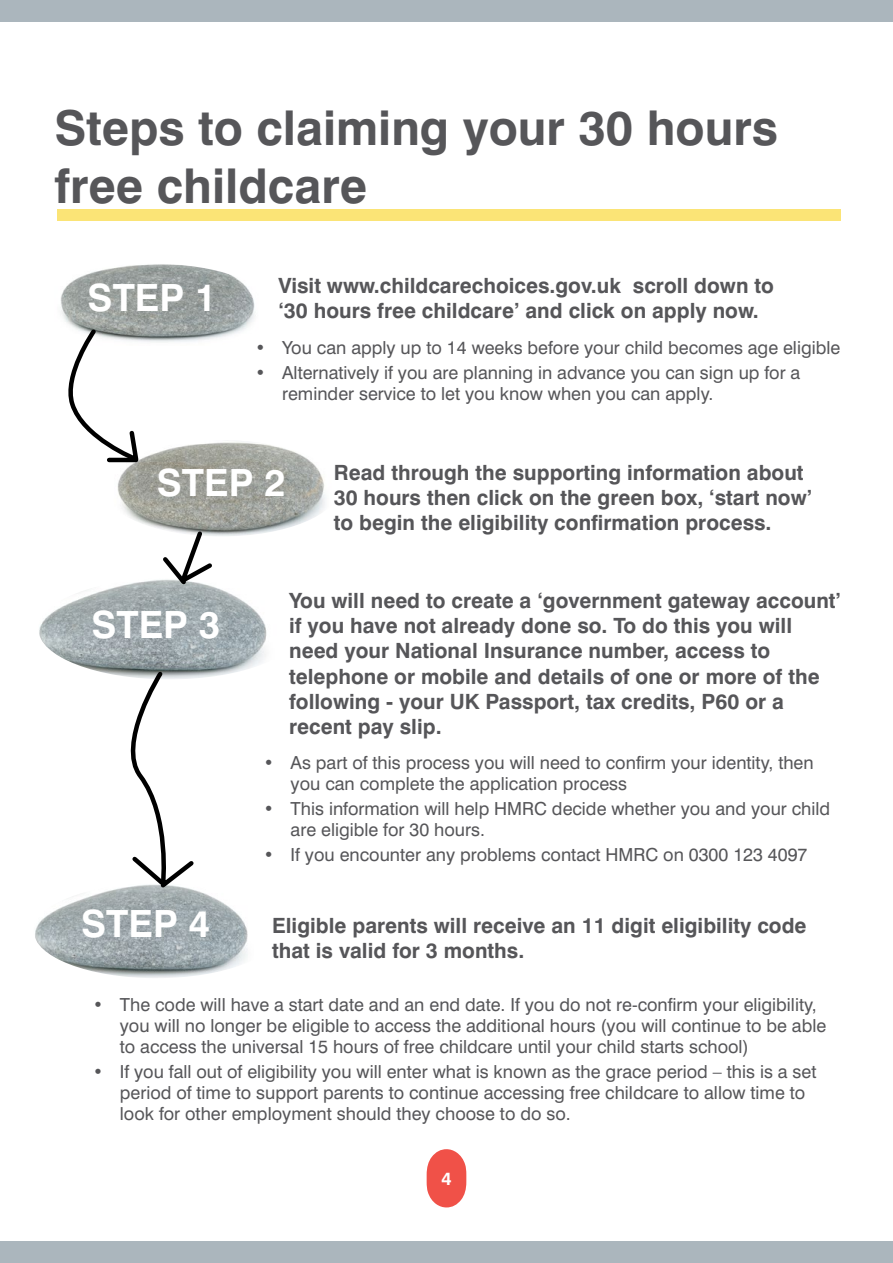
<style>
.page{position:relative;width:893px;height:1263px;background:#fff}
.page>*{position:absolute;margin:0;border:0;box-sizing:border-box;transform-origin:0 0}
.t1{font:700 48px/57.6px "Swiss 721 BT";color:#565659}
.t2{font:700 37.5px "Swiss 721 BT";color:#fff}
.t3{font:700 21px/25.2px "Swiss 721 BT";color:#565659}
.t4{font:18px/21px "Swiss 721 BT";color:#565659}
.t5{font:700 18px "Swiss 721 BT";color:#fff}
</style>
<div class="page">
<div style="left:0;top:1242px;width:893px;height:21px;background:#abb6bd"></div>
<img style="left:60px;top:264px;width:195px;height:78px">
<img style="left:128px;top:442px;width:198px;height:94px">
<img style="left:39px;top:580px;width:228px;height:98px">
<img style="left:35px;top:889px;width:213px;height:89px">
<svg style="left:427px;top:1149px;width:39px;height:58px;background:#f26d65"></svg>
<div style="left:0;top:0;width:893px;height:21px;background:#abb6bd"></div>
<div style="left:57px;top:210px;width:783px;height:11px;background:#fbe476"></div>
<svg style="left:63px;top:327px;width:78px;height:188px"></svg>
<hr style="left:109px;top:458px;width:27px;height:4px;background:#000">
<svg style="left:159px;top:528px;width:57px;height:62px"></svg>
<svg style="left:116px;top:669px;width:82px;height:225px"></svg>
<h1 class="t1" style="left:54px;top:99px;width:725px">Steps to claiming your 30 hours free childcare</h1>
<h2 class="t2" style="left:88px;top:275px;width:130px">STEP 1</h2>
<p class="t3" style="left:279px;top:273px;width:497px">Visit www.childcarechoices.gov.uk scroll down to ‘30 hours free childcare’ and click on apply now.</p>
<p class="t4" style="left:255px;top:337px;width:587px">• You can apply up to 14 weeks before your child becomes age eligible</p>
<p class="t4" style="left:282px;top:362px;width:520px;text-indent:-27px">• Alternatively if you are planning in advance you can sign up for a reminder service to let you know when you can apply.</p>
<h2 class="t2" style="left:157px;top:459px;width:130px">STEP 2</h2>
<p class="t3" style="left:334px;top:460px;width:480px">Read through the supporting information about<br>30 hours then click on the green box, ‘start now’ to begin the eligibility confirmation process.</p>
<h2 class="t2" style="left:91px;top:602px;width:130px">STEP 3</h2>
<h2 class="t2" style="left:81px;top:901px;width:130px">STEP 4</h2>
<p class="t3" style="left:289px;top:588px;width:553px">You will need to create a ‘government gateway account’ if you have not already done so. To do this you will need your National Insurance number, access to telephone or mobile and details of one or more of the following - your UK Passport, tax credits, P60 or a recent pay slip.</p>
<p class="t4" style="left:291px;top:751px;width:525px;text-indent:-27px">• As part of this process you will need to confirm your identity, then you can complete the application process</p>
<p class="t4" style="left:291px;top:798px;width:541px;text-indent:-27px">• This information will help HMRC decide whether you and your child are eligible for 30 hours.</p>
<p class="t4" style="left:264px;top:844px;width:545px">• If you encounter any problems contact HMRC on 0300 123 4097</p>
<p class="t3" style="left:272px;top:913px;width:536px">Eligible parents will receive an 11 digit eligibility code that is valid for 3 months.</p>
<p class="t4" style="left:120px;top:994px;width:708px;text-indent:-27px">• The code will have a start date and an end date. If you do not re-confirm your eligibility, you will no longer be eligible to access the additional hours (you will continue to be able to access the universal 15 hours of free childcare until your child starts school)</p>
<p class="t4" style="left:120px;top:1061px;width:698px;text-indent:-27px">• If you fall out of eligibility you will enter what is known as the grace period – this is a set period of time to support parents to continue accessing free childcare to allow time to look for other employment should they choose to do so.</p>
<p class="t5" style="left:441px;top:1167px;width:12px">4</p>
</div>
